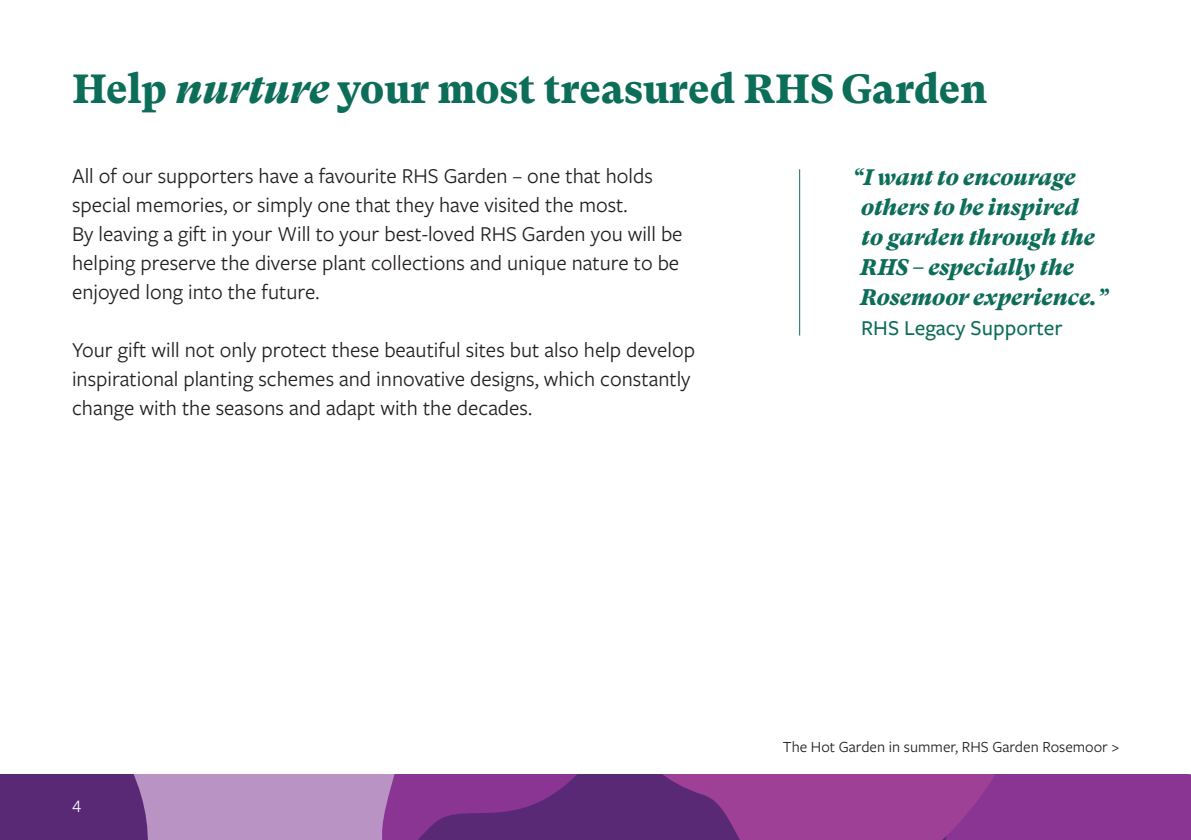
<style>
.page{position:relative;width:1191px;height:840px;background:#fff}
.page>*{position:absolute;margin:0;border:0;box-sizing:border-box;transform-origin:0 0}
.t1{font:900 40px "GT Super Text";color:#0c6d59}
.t2{font:22px/29px "Freight Sans Pro";color:#231f20}
.t3{font:italic 900 22px/30px "GT Super Text";color:#0c6d59}
.t4{font:500 22px "Freight Sans Pro";color:#0c6d59}
.t5{font:18px "Freight Sans Pro";color:#fff}
.t6{font:16px "Freight Sans Pro";color:#231f20}
.s1{font-style:italic}
</style>
<div class="page">
<div style="left:164px;top:774px;width:183px;height:65px;background:#b893c4"></div>
<svg style="left:347px;top:774px;width:844px;height:65px;background:#86398f"></svg>
<svg style="left:0;top:774px;width:164px;height:65px;background:#65367f"></svg>
<hr style="left:799px;top:169px;width:1px;height:166px;background:#0c6d59">
<h1 class="t1" style="left:72px;top:66px;width:917px">Help <span class="s1">nurture</span> your most treasured RHS Garden</h1>
<p class="t2" style="left:72px;top:160px;width:612px">All of our supporters have a favourite RHS Garden – one that holds special memories, or simply one that they have visited the most.<br>By leaving a gift in your Will to your best-loved RHS Garden you will be helping preserve the diverse plant collections and unique nature to be enjoyed long into the future.</p>
<p class="t2" style="left:72px;top:334px;width:624px">Your gift will not only protect these beautiful sites but also help develop inspirational planting schemes and innovative designs, which constantly change with the seasons and adapt with the decades.</p>
<p class="t3" style="left:860px;top:162px;width:250px;text-indent:-8px">“I want to encourage others to be inspired<br>to garden through the<br>RHS – especially the<br>Rosemoor experience.”</p>
<p class="t4" style="left:861px;top:313px;width:203px">RHS Legacy Supporter</p>
<p class="t5" style="left:72px;top:793px;width:10px">4</p>
<p class="t6" style="left:783px;top:735px;width:337px">The Hot Garden in summer, RHS Garden Rosemoor &gt;</p>
</div>
